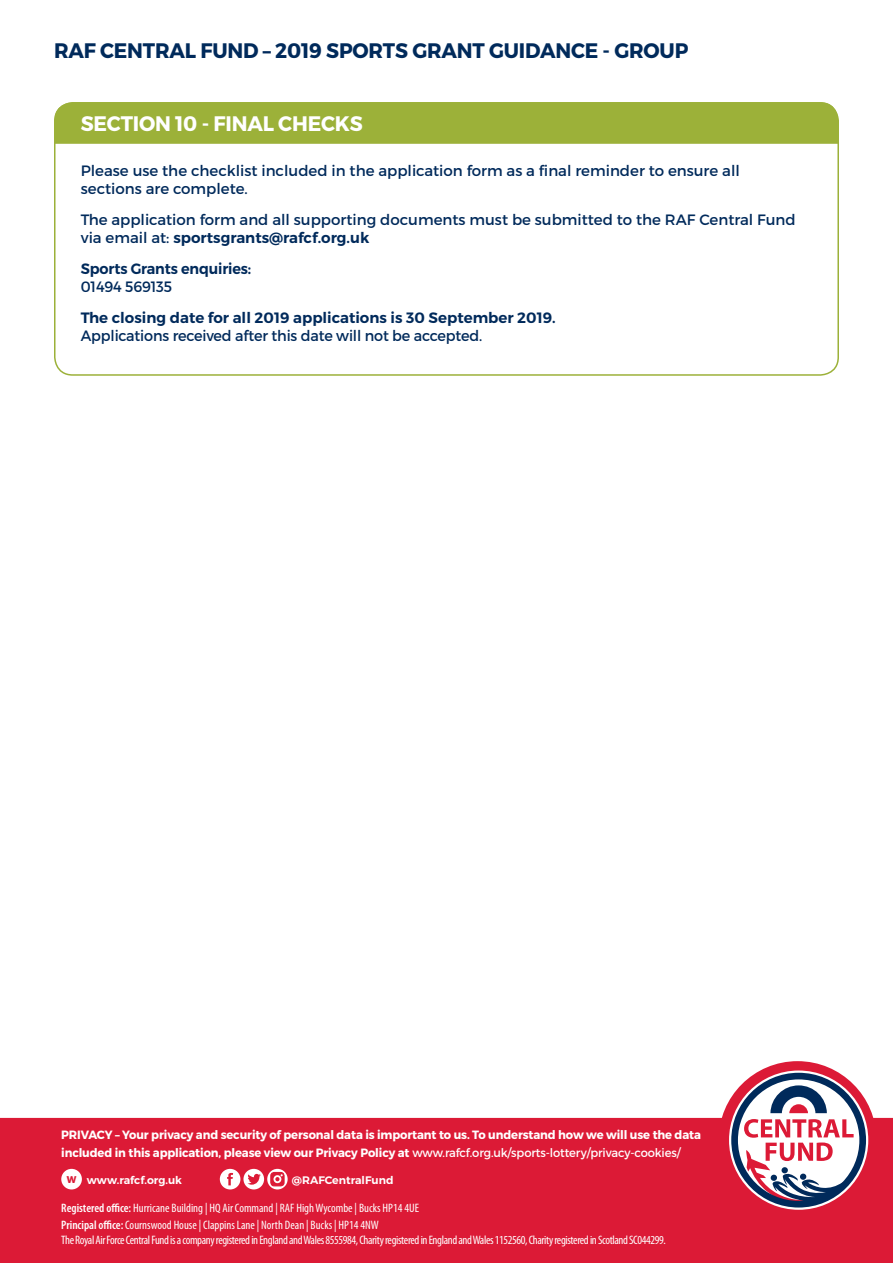
<style>
.page{position:relative;width:893px;height:1263px;background:#fff}
.page>*{position:absolute;margin:0;border:0;box-sizing:border-box;transform-origin:0 0}
.t1{font:700 21px "Montserrat";letter-spacing:-.01em;color:#002a5b;scale:.96 1}
.t2{font:700 21px "Montserrat";letter-spacing:-.01em;color:#fff;scale:.96 1}
.t3{font:15px/18px "Montserrat";color:#002a5b}
.t4{font:600 15px/18px "Montserrat";color:#002a5b}
.t5{font:600 15px "Montserrat";color:#002a5b;scale:.96 1}
.t6{font:15px "Montserrat";color:#002a5b;scale:.96 1}
.t7{font:condensed 12.3px "Myriad Pro";letter-spacing:-.03em;color:#fff}
.t8{font:condensed 12.3px/16.8px "Myriad Pro";color:#fff}
.t9{font:700 12px/18px "Montserrat";letter-spacing:-.01em;color:#fff;scale:.96 1}
.t10{font:600 10.95px "Montserrat";color:#fff}
.s1{font-weight:600}
.s2{font-weight:400}
.s3{font-family:"Dax";font-weight:700;font-size:12.75px;color:#dc1a36}
</style>
<div class="page">
<div style="left:55px;top:102px;width:783px;height:42px;background:#9cb139"></div>
<div style="left:0;top:1118px;width:893px;height:145px;background:#dc1a36"></div>
<div style="left:719px;top:1061px;width:157px;height:158px;background:#dc1a36;border-radius:50%"></div>
<svg style="left:731px;top:1073px;width:135px;height:137px"></svg>
<div style="left:61px;top:1169px;width:21px;height:20px;background:#fff;border-radius:50%"></div>
<div style="left:243px;top:1169px;width:21px;height:20px;background:#fff;border-radius:50%"></div>
<svg style="left:247px;top:1174px;width:14px;height:11px"></svg>
<div style="left:220px;top:1169px;width:20px;height:20px;background:#fff;border-radius:50%"></div>
<svg style="left:227px;top:1173px;width:6px;height:12px"></svg>
<svg style="left:267px;top:1169px;width:21px;height:20px"></svg>
<svg style="left:271px;top:1172px;width:13px;height:14px"></svg>
<div style="left:270px;top:1172px;width:15px;height:14px;border:1px solid #dc1a36;border-radius:3px"></div>
<div style="left:273px;top:1175px;width:8px;height:8px;border:2px solid #fffefc;border-radius:50%"></div>
<h1 class="t1" style="left:54px;top:38px;width:662px">RAF CENTRAL FUND – 2019 SPORTS GRANT GUIDANCE - GROUP</h1>
<p class="t2" style="left:81px;top:111px;width:295px">SECTION 10 - FINAL CHECKS</p>
<p class="t3" style="left:81px;top:162px;width:661px">Please use the checklist included in the application form as a final reminder to ensure all sections are complete.</p>
<p class="t3" style="left:81px;top:211px;width:716px">The application form and all supporting documents must be submitted to the RAF Central Fund via email at: <span class="s1">sportsgrants@rafcf.org.uk</span></p>
<p class="t5" style="left:81px;top:259px;width:179px">Sports Grants enquiries:</p>
<p class="t6" style="left:81px;top:277px;width:97px">01494 569135</p>
<p class="t4" style="left:81px;top:308px;width:476px">The closing date for all 2019 applications is 30 September 2019.<br><span class="s2">Applications received after this date will not be accepted.</span></p>
<p class="t9" style="left:61px;top:1126px;width:668px">PRIVACY – Your privacy and security of personal data is important to us. To understand how we will use the data included in this application, please view our Privacy Policy at <span class="s2">www.rafcf.org.uk/sports-lottery/privacy-cookies/</span></p>
<p class="t10" style="left:66px;top:1173px;width:117px"><span class="s3">w</span> www.rafcf.org.uk</p>
<p class="t10" style="left:292px;top:1173px;width:103px">@RAFCentralFund</p>
<p class="t8" style="left:61px;top:1200px;width:359px"><span class="s1">Registered office:</span> Hurricane Building | HQ Air Command | RAF High Wycombe | Bucks HP14 4UE<br><span class="s1">Principal office:</span> Cournswood House | Clappins Lane | North Dean | Bucks | HP14 4NW</p>
<p class="t7" style="left:61px;top:1232px;width:606px">The Royal Air Force Central Fund is a company registered in England and Wales 8555984, Charity registered in England and Wales 1152560, Charity registered in Scotland SC044299.</p>
</div>
